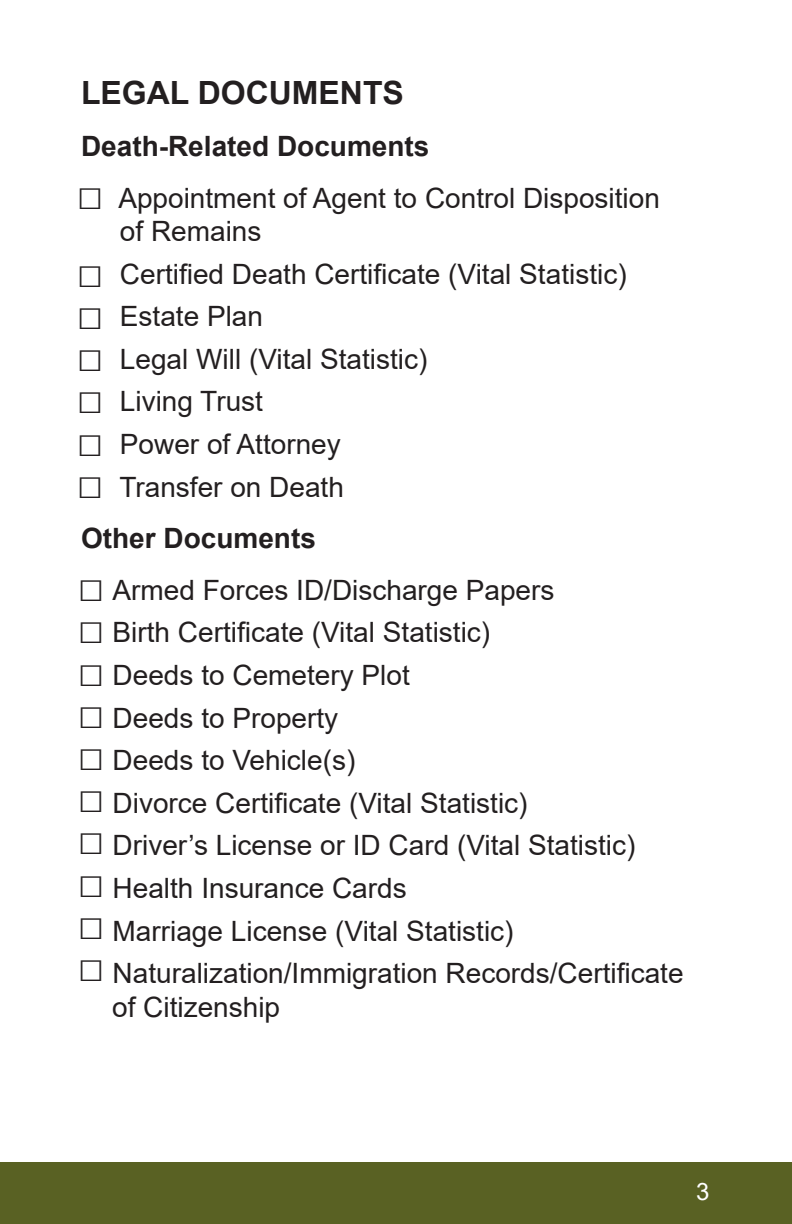
<style>
.page{position:relative;width:792px;height:1224px;background:#fff}
.page>*{position:absolute;margin:0;border:0;box-sizing:border-box;transform-origin:0 0}
.t1{font:44px "Calibri";color:#231f20}
.t2{font:700 32px "Arial";color:#231f20}
.Checklist_copy{font:28px/33.6px "Arial";color:#231f20}
.Checklist_copy-2{font:700 28px "Arial";color:#231f20}
.t3{font:24px "Arial";color:#fff}
</style>
<div class="page">
<div style="left:0;top:1162px;width:792px;height:62px;background:#596123"></div>
<p class="t2" style="left:81px;top:71px;width:324px">LEGAL DOCUMENTS</p>
<p class="Checklist_copy-2" style="left:81px;top:126px;width:350px">Death-Related Documents</p>
<p class="Checklist_copy" style="left:118px;top:181px;width:543px">Appointment of Agent to Control Disposition of Remains</p>
<p class="Checklist_copy" style="left:120px;top:257px;width:508px">Certified Death Certificate (Vital Statistic)</p>
<p class="Checklist_copy" style="left:120px;top:299px;width:145px">Estate Plan</p>
<p class="Checklist_copy" style="left:120px;top:342px;width:309px">Legal Will (Vital Statistic)</p>
<p class="Checklist_copy" style="left:120px;top:385px;width:145px">Living Trust</p>
<p class="Checklist_copy" style="left:120px;top:427px;width:222px">Power of Attorney</p>
<p class="Checklist_copy" style="left:119px;top:470px;width:226px">Transfer on Death</p>
<p class="Checklist_copy-2" style="left:81px;top:519px;width:236px">Other Documents</p>
<p class="Checklist_copy" style="left:113px;top:573px;width:443px">Armed Forces ID/Discharge Papers</p>
<p class="Checklist_copy" style="left:113px;top:616px;width:379px">Birth Certificate (Vital Statistic)</p>
<p class="Checklist_copy" style="left:113px;top:658px;width:299px">Deeds to Cemetery Plot</p>
<p class="Checklist_copy" style="left:113px;top:701px;width:227px">Deeds to Property</p>
<p class="Checklist_copy" style="left:113px;top:743px;width:244px">Deeds to Vehicle(s)</p>
<p class="Checklist_copy" style="left:113px;top:786px;width:416px">Divorce Certificate (Vital Statistic)</p>
<p class="Checklist_copy" style="left:113px;top:829px;width:524px">Driver’s License or ID Card (Vital Statistic)</p>
<p class="Checklist_copy" style="left:113px;top:871px;width:296px">Health Insurance Cards</p>
<p class="Checklist_copy" style="left:113px;top:914px;width:402px">Marriage License (Vital Statistic)</p>
<p class="Checklist_copy" style="left:112px;top:956px;width:573px">Naturalization/Immigration Records/Certificate of Citizenship</p>
<p class="t1" style="left:77px;top:163px;width:28px">□</p>
<p class="t1" style="left:77px;top:242px;width:28px">□</p>
<p class="t1" style="left:77px;top:284px;width:28px">□</p>
<p class="t1" style="left:77px;top:326px;width:28px">□</p>
<p class="t1" style="left:77px;top:368px;width:28px">□</p>
<p class="t1" style="left:77px;top:410px;width:28px">□</p>
<p class="t1" style="left:77px;top:453px;width:28px">□</p>
<p class="t1" style="left:78px;top:556px;width:28px">□</p>
<p class="t1" style="left:78px;top:598px;width:28px">□</p>
<p class="t1" style="left:78px;top:640px;width:28px">□</p>
<p class="t1" style="left:78px;top:683px;width:28px">□</p>
<p class="t1" style="left:78px;top:725px;width:28px">□</p>
<p class="t1" style="left:78px;top:767px;width:28px">□</p>
<p class="t1" style="left:78px;top:809px;width:28px">□</p>
<p class="t1" style="left:78px;top:851px;width:28px">□</p>
<p class="t1" style="left:78px;top:894px;width:28px">□</p>
<p class="t1" style="left:78px;top:936px;width:28px">□</p>
<p class="t3" style="left:696px;top:1175px;width:15px">3</p>
</div>
